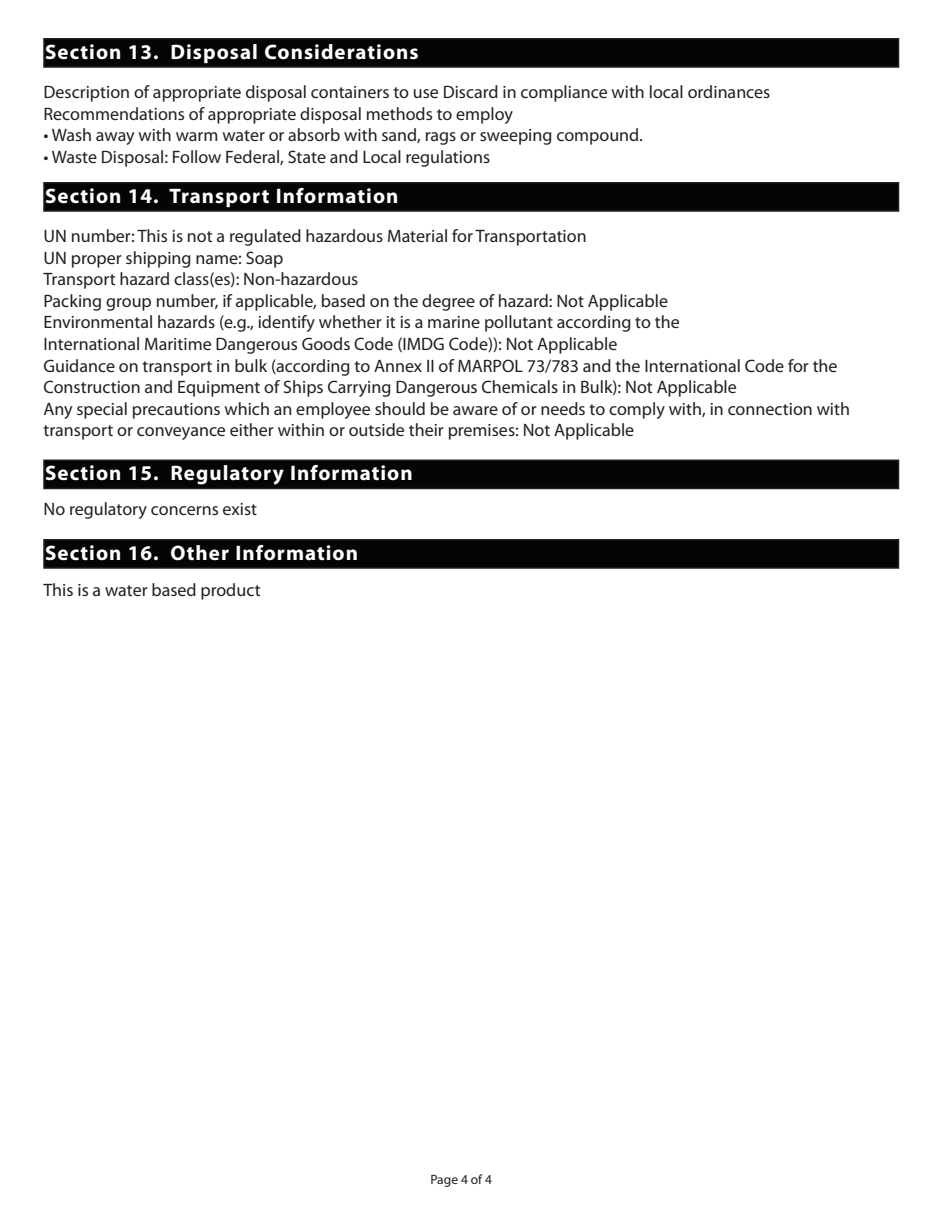
<style>
.page{position:relative;width:945px;height:1215px;background:#fff}
.page>*{position:absolute;margin:0;border:0;box-sizing:border-box;transform-origin:0 0}
.t1{font:700 21px "Myriad Pro";letter-spacing:.05em;color:#fff}
.t2{font:18px/21.6px "Myriad Pro";color:#231f20}
.t3{font:13.5px "Myriad Pro";color:#231f20}
</style>
<div class="page">
<div style="left:43px;top:38px;width:856px;height:30px;background:#050504;border:2px solid #231f20"></div>
<div style="left:43px;top:182px;width:856px;height:30px;background:#050504;border:2px solid #231f20"></div>
<div style="left:43px;top:460px;width:856px;height:29px;background:#050504;border:2px solid #231f20"></div>
<div style="left:43px;top:539px;width:856px;height:30px;background:#050504;border:2px solid #231f20"></div>
<p class="t1" style="left:45px;top:38px;width:375px">Section 13. Disposal Considerations</p>
<p class="t2" style="left:44px;top:81px;width:728px">Description of appropriate disposal containers to use Discard in compliance with local ordinances<br>Recommendations of appropriate disposal methods to employ</p>
<p class="t2" style="left:44px;top:124px;width:601px">• Wash away with warm water or absorb with sand, rags or sweeping compound.</p>
<p class="t2" style="left:44px;top:146px;width:448px">• Waste Disposal: Follow Federal, State and Local regulations</p>
<p class="t1" style="left:45px;top:182px;width:355px">Section 14. Transport Information</p>
<p class="t2" style="left:44px;top:225px;width:808px">UN number: This is not a regulated hazardous Material for Transportation<br>UN proper shipping name: Soap<br>Transport hazard class(es): Non-hazardous<br>Packing group number, if applicable, based on the degree of hazard: Not Applicable<br>Environmental hazards (e.g., identify whether it is a marine pollutant according to the<br>International Maritime Dangerous Goods Code (IMDG Code)): Not Applicable<br>Guidance on transport in bulk (according to Annex II of MARPOL 73/783 and the International Code for the Construction and Equipment of Ships Carrying Dangerous Chemicals in Bulk): Not Applicable<br>Any special precautions which an employee should be aware of or needs to comply with, in connection with transport or conveyance either within or outside their premises: Not Applicable</p>
<p class="t1" style="left:45px;top:460px;width:369px">Section 15. Regulatory Information</p>
<p class="t2" style="left:44px;top:498px;width:215px">No regulatory concerns exist</p>
<p class="t1" style="left:45px;top:539px;width:315px">Section 16. Other Information</p>
<p class="t2" style="left:44px;top:579px;width:219px">This is a water based product</p>
<p class="t3" style="left:430px;top:1171px;width:63px">Page 4 of 4</p>
</div>
